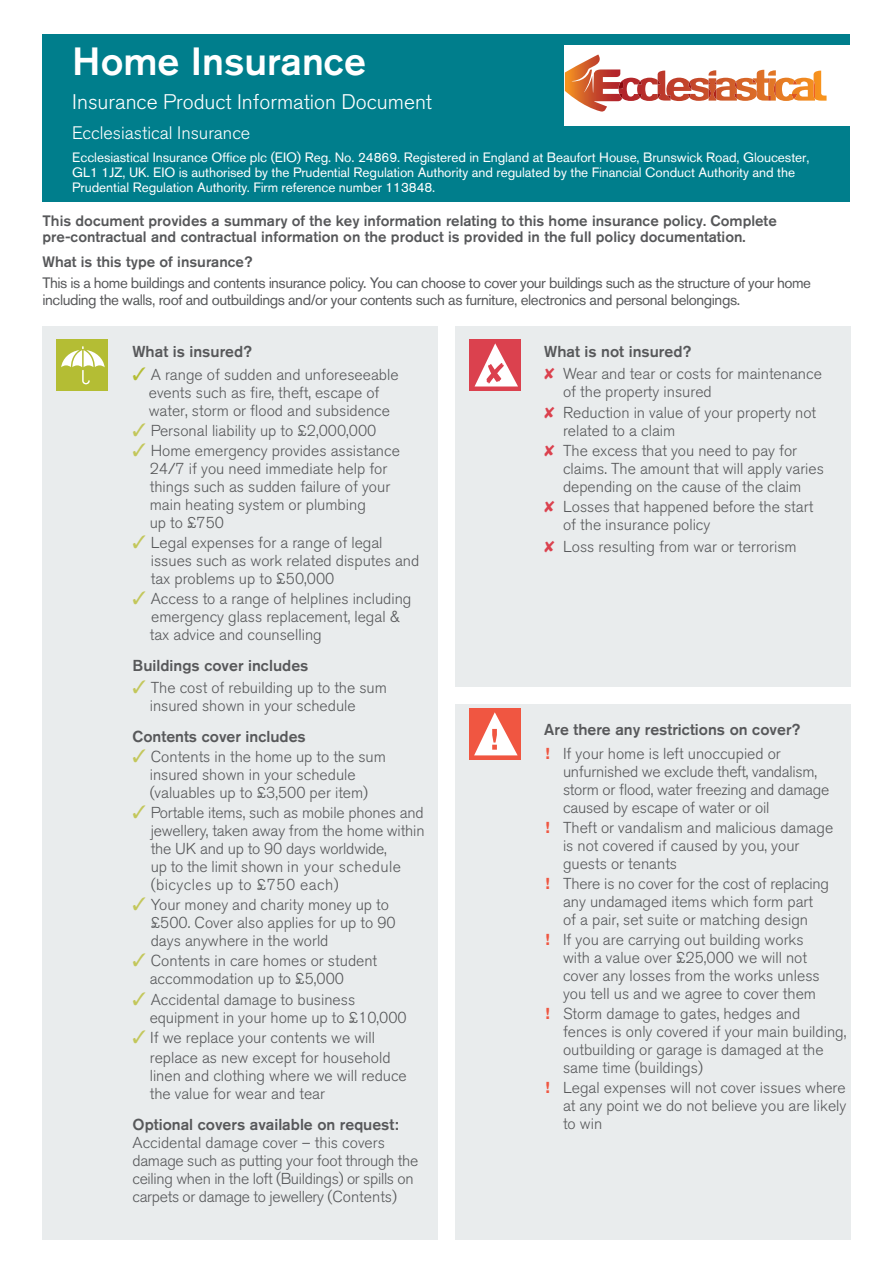
<style>
.page{position:relative;width:893px;height:1263px;background:#fff}
.page>*{position:absolute;margin:0;border:0;box-sizing:border-box;transform-origin:0 0}
.t1{font:500 39px "Akzidenz Grotesk BQ";color:#fff}
.t2{font:300 21px "Akzidenz Grotesk BQ";color:#fff}
.t3{font:300 18px "Akzidenz Grotesk BQ";color:#fff}
.t4{font:300 15.75px/18px "Akzidenz Grotesk BQ";color:#57585a}
.t5{font:500 15.75px/23.1px "Akzidenz Grotesk BQ";color:#57585a}
.t6{font:300 15.75px/18px "Akzidenz Grotesk BQ";letter-spacing:-.02em;color:#57585a}
.t7{font:15px/16.5px "Akzidenz Grotesk BQ";letter-spacing:-.03em;color:#57585a}
.t8{font:500 15px/16.5px "Akzidenz Grotesk BQ";color:#57585a}
.t9{font:13.5px/15px "Akzidenz Grotesk BQ";letter-spacing:-.005em;color:#fff}
.s1{color:#b4bd34}
.s2{color:#c3c75b}
.s3{font-weight:700;color:#f05641}
.s4{font-weight:300}
</style>
<div class="page">
<div style="left:43px;top:34px;width:807px;height:168px;background:#007e8c"></div>
<div style="left:43px;top:326px;width:395px;height:913px;background:#e9eced"></div>
<div style="left:455px;top:326px;width:395px;height:361px;background:#e9eced"></div>
<div style="left:57px;top:339px;width:51px;height:51px;background:#b4bd34"></div>
<div style="left:455px;top:704px;width:395px;height:535px;background:#e9eced"></div>
<div style="left:470px;top:339px;width:51px;height:51px;background:#db414e"></div>
<div style="left:470px;top:708px;width:51px;height:51px;background:#f05641"></div>
<svg style="left:475px;top:343px;width:43px;height:43px"></svg>
<svg style="left:474px;top:712px;width:44px;height:43px"></svg>
<svg style="left:61px;top:346px;width:44px;height:38px"></svg>
<div style="left:564px;top:45px;width:286px;height:80px;background:#fff"></div>
<svg style="left:565px;top:55px;width:261px;height:57px"></svg>
<h1 class="t1" style="left:72px;top:37px;width:295px">Home Insurance</h1>
<h2 class="t2" style="left:72px;top:90px;width:361px">Insurance Product Information Document</h2>
<p class="t3" style="left:72px;top:122px;width:180px">Ecclesiastical Insurance</p>
<p class="t9" style="left:72px;top:150px;width:739px">Ecclesiastical Insurance Office plc (EIO) Reg. No. 24869. Registered in England at Beaufort House, Brunswick Road, Gloucester,<br>GL1 1JZ, UK. EIO is authorised by the Prudential Regulation Authority and regulated by the Financial Conduct Authority and the<br>Prudential Regulation Authority. Firm reference number 113848.</p>
<p class="t8" style="left:43px;top:212px;width:736px">This document provides a summary of the key information relating to this home insurance policy. Complete pre-contractual and contractual information on the product is provided in the full policy documentation.</p>
<p class="t8" style="left:43px;top:253px;width:211px">What is this type of insurance?</p>
<p class="t7" style="left:43px;top:274px;width:770px">This is a home buildings and contents insurance policy. You can choose to cover your buildings such as the structure of your home including the walls, roof and outbuildings and/or your contents such as furniture, electronics and personal belongings.</p>
<p class="t5" style="left:544px;top:340px;width:149px">What is not insured?</p>
<p class="t4" style="left:563px;top:365px;width:260px">Wear and tear or costs for maintenance of the property insured</p>
<p class="t4" style="left:563px;top:403px;width:255px">Reduction in value of your property not related to a claim</p>
<p class="t4" style="left:563px;top:442px;width:262px">The excess that you need to pay for claims. The amount that will apply varies depending on the cause of the claim</p>
<p class="t4" style="left:563px;top:498px;width:252px">Losses that happened before the start of the insurance policy</p>
<p class="t4" style="left:563px;top:538px;width:235px">Loss resulting from war or terrorism</p>
<p class="t5" style="left:133px;top:340px;width:121px">What is insured?</p>
<p class="t4" style="left:133px;top:365px;width:268px;text-align:center"><span class="s1">✓</span> A range of sudden and unforeseeable events such as fire, theft, escape of water, storm or flood and subsidence</p>
<p class="t4" style="left:133px;top:421px;width:245px"><span class="s2">✓</span> Personal liability up to £2,000,000</p>
<p class="t4" style="left:150px;top:442px;width:252px;text-indent:-17px"><span class="s2">✓</span> Home emergency provides assistance<br>24/7 if you need immediate help for things such as sudden failure of your main heating system or plumbing<br>up to £750</p>
<p class="t4" style="left:151px;top:534px;width:270px;text-indent:-18px"><span class="s2">✓</span> Legal expenses for a range of legal issues such as work related disputes and tax problems up to £50,000</p>
<p class="t4" style="left:150px;top:590px;width:263px;text-indent:-17px"><span class="s2">✓</span> Access to a range of helplines including emergency glass replacement, legal &amp; tax advice and counselling</p>
<p class="t5" style="left:133px;top:653px;width:177px">Buildings cover includes</p>
<p class="t4" style="left:150px;top:679px;width:239px;text-indent:-17px"><span class="s2">✓</span> The cost of rebuilding up to the sum insured shown in your schedule</p>
<p class="t5" style="left:133px;top:724px;width:175px">Contents cover includes</p>
<p class="t4" style="left:150px;top:748px;width:238px;text-indent:-17px"><span class="s2">✓</span> Contents in the home up to the sum insured shown in your schedule (valuables up to £3,500 per item)</p>
<p class="t4" style="left:151px;top:804px;width:275px;text-indent:-18px"><span class="s2">✓</span> Portable items, such as mobile phones and jewellery, taken away from the home within the UK and up to 90 days worldwide,<br>up to the limit shown in your schedule (bicycles up to £750 each)</p>
<p class="t4" style="left:151px;top:896px;width:247px;text-indent:-18px"><span class="s2">✓</span> Your money and charity money up to £500. Cover also applies for up to 90 days anywhere in the world</p>
<p class="t4" style="left:150px;top:952px;width:229px;text-indent:-17px"><span class="s2">✓</span> Contents in care homes or student accommodation up to £5,000</p>
<p class="t4" style="left:150px;top:990px;width:259px;text-indent:-17px"><span class="s2">✓</span> Accidental damage to business equipment in your home up to £10,000</p>
<p class="t4" style="left:150px;top:1027px;width:242px;line-height:20.1px;text-indent:-17px"><span class="s2">✓</span> If we replace your contents we will replace as new except for household</p>
<p class="t4" style="left:150px;top:1067px;width:259px">linen and clothing where we will reduce the value for wear and tear</p>
<p class="t5" style="left:133px;top:1112px;width:268px">Optional covers available on request:</p>
<p class="t6" style="left:133px;top:1133px;width:287px">Accidental damage cover – this covers damage such as putting your foot through the ceiling when in the loft (Buildings) or spills on carpets or damage to jewellery (Contents)</p>
<p class="t5" style="left:544px;top:718px;width:258px">Are there any restrictions on cover? <span class="s3">!</span> <span class="s4">If your home is left unoccupied or</span></p>
<p class="t4" style="left:563px;top:762px;width:268px">unfurnished we exclude theft, vandalism, storm or flood, water freezing and damage caused by escape of water or oil</p>
<p class="t4" style="left:563px;top:818px;width:272px;text-indent:-18px"><span class="s3">!</span> Theft or vandalism and malicious damage is not covered if caused by you, your guests or tenants</p>
<p class="t4" style="left:545px;top:875px;width:286px;text-align:center"><span class="s3">!</span> There is no cover for the cost of replacing any undamaged items which form part<br>of a pair, set suite or matching design</p>
<p class="t4" style="left:563px;top:931px;width:258px;text-indent:-18px"><span class="s3">!</span> If you are carrying out building works with a value over £25,000 we will not cover any losses from the works unless you tell us and we agree to cover them</p>
<p class="t4" style="left:563px;top:1005px;width:285px;text-indent:-18px"><span class="s3">!</span> Storm damage to gates, hedges and fences is only covered if your main building, outbuilding or garage is damaged at the same time (buildings)</p>
<p class="t4" style="left:563px;top:1079px;width:285px;text-align:justify;text-indent:-18px"><span class="s3">!</span> Legal expenses will not cover issues where at any point we do not believe you are likely to win</p>
</div>
